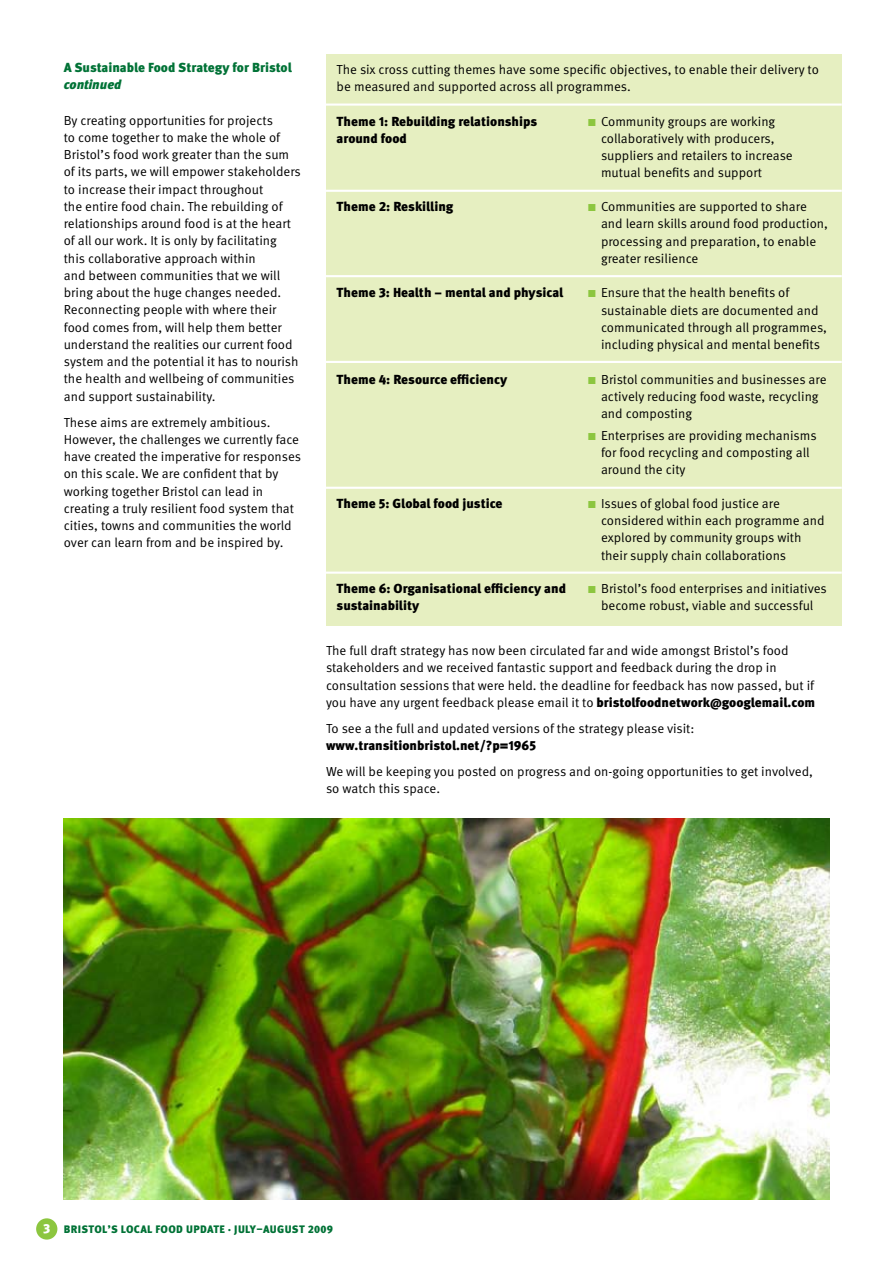
<style>
.page{position:relative;width:893px;height:1263px;background:#fff}
.page>*{position:absolute;margin:0;border:0;box-sizing:border-box;transform-origin:0 0}
.t1{font:13.2px/17.2px "Meta Pro";color:#000}
.t2{font:900 13.2px/17.2px "Meta Pro";color:#000}
.t3{font:900 13.2px "Meta Pro";letter-spacing:-.005em;color:#007236}
.t4{font:italic 900 13.2px "Meta Pro";letter-spacing:-.005em;color:#007236}
.t5{font:900 10.8px "Meta Pro";letter-spacing:.035em;color:#007236}
.s1{color:#8cc63f}
.s2{font-weight:900}
.s3{font-size:13.2px;color:#fff}
</style>
<div class="page">
<div style="left:326px;top:54px;width:516px;height:572px;background:#e6efc1"></div>
<div style="left:36px;top:1218px;width:21px;height:21px;background:#8cc63f;border-radius:50%"></div>
<hr style="left:326px;top:190px;width:516px;height:2px;background:#fff">
<hr style="left:326px;top:275px;width:516px;height:2px;background:#fff">
<hr style="left:326px;top:361px;width:516px;height:2px;background:#fff">
<hr style="left:326px;top:487px;width:516px;height:2px;background:#fff">
<hr style="left:326px;top:572px;width:516px;height:2px;background:#fff">
<hr style="left:326px;top:104px;width:516px;height:2px;background:#fff">
<img style="left:64px;top:819px;width:765px;height:380px">
<p class="t3" style="left:64px;top:59px;width:230px">A Sustainable Food Strategy for Bristol</p>
<p class="t4" style="left:64px;top:77px;width:59px">continued</p>
<p class="t1" style="left:64px;top:112px;width:239px">By creating opportunities for projects<br>to come together to make the whole of Bristol’s food work greater than the sum of its parts, we will empower stakeholders to increase their impact throughout<br>the entire food chain. The rebuilding of relationships around food is at the heart of all our work. It is only by facilitating this collaborative approach within<br>and between communities that we will bring about the huge changes needed.<br>Reconnecting people with where their food comes from, will help them better understand the realities our current food system and the potential it has to nourish the health and wellbeing of communities and support sustainability.</p>
<p class="t1" style="left:64px;top:413px;width:239px">These aims are extremely ambitious.<br>However, the challenges we currently face have created the imperative for responses on this scale. We are confident that by working together Bristol can lead in creating a truly resilient food system that cities, towns and communities the world over can learn from and be inspired by.</p>
<p class="t1" style="left:337px;top:61px;width:484px">The six cross cutting themes have some specific objectives, to enable their delivery to be measured and supported across all programmes.</p>
<p class="t1" style="left:601px;top:113px;width:193px;text-indent:-13px"><span class="s1">■</span> Community groups are working collaboratively with producers, suppliers and retailers to increase mutual benefits and support</p>
<p class="t2" style="left:337px;top:198px;width:118px">Theme 2: Reskilling</p>
<p class="t1" style="left:601px;top:198px;width:228px;text-indent:-13px"><span class="s1">■</span> Communities are supported to share and learn skills around food production, processing and preparation, to enable greater resilience</p>
<p class="t2" style="left:337px;top:285px;width:228px">Theme 3: Health – mental and physical</p>
<p class="t1" style="left:601px;top:284px;width:228px;text-indent:-13px"><span class="s1">■</span> Ensure that the health benefits of sustainable diets are documented and communicated through all programmes, including physical and mental benefits</p>
<p class="t2" style="left:337px;top:371px;width:172px">Theme 4: Resource efficiency</p>
<p class="t1" style="left:601px;top:371px;width:227px;text-indent:-13px"><span class="s1">■</span> Bristol communities and businesses are actively reducing food waste, recycling and composting</p>
<p class="t1" style="left:601px;top:427px;width:217px;text-indent:-13px"><span class="s1">■</span> Enterprises are providing mechanisms for food recycling and composting all around the city</p>
<p class="t2" style="left:337px;top:113px;width:202px">Theme 1: Rebuilding relationships around food</p>
<p class="t2" style="left:337px;top:495px;width:167px">Theme 5: Global food justice</p>
<p class="t1" style="left:601px;top:495px;width:225px;text-indent:-13px"><span class="s1">■</span> Issues of global food justice are considered within each programme and explored by community groups with their supply chain collaborations</p>
<p class="t2" style="left:337px;top:580px;width:231px">Theme 6: Organisational efficiency and sustainability</p>
<p class="t1" style="left:588px;top:580px;width:240px;text-align:center"><span class="s1">■</span> Bristol’s food enterprises and initiatives become robust, viable and successful</p>
<p class="t1" style="left:326px;top:642px;width:491px">The full draft strategy has now been circulated far and wide amongst Bristol’s food stakeholders and we received fantastic support and feedback during the drop in consultation sessions that were held. the deadline for feedback has now passed, but if you have any urgent feedback please email it to <span class="s2">bristolfoodnetwork@googlemail.com</span></p>
<p class="t1" style="left:326px;top:720px;width:370px">To see a the full and updated versions of the strategy please visit:</p>
<p class="t2" style="left:326px;top:737px;width:212px">www.transitionbristol.net/?p=1965</p>
<p class="t1" style="left:326px;top:763px;width:489px">We will be keeping you posted on progress and on-going opportunities to get involved, so watch this space.</p>
<p class="t5" style="left:43px;top:1222px;width:291px"><span class="s3">3</span> bristol’s local food update · july–august 2009</p>
</div>
